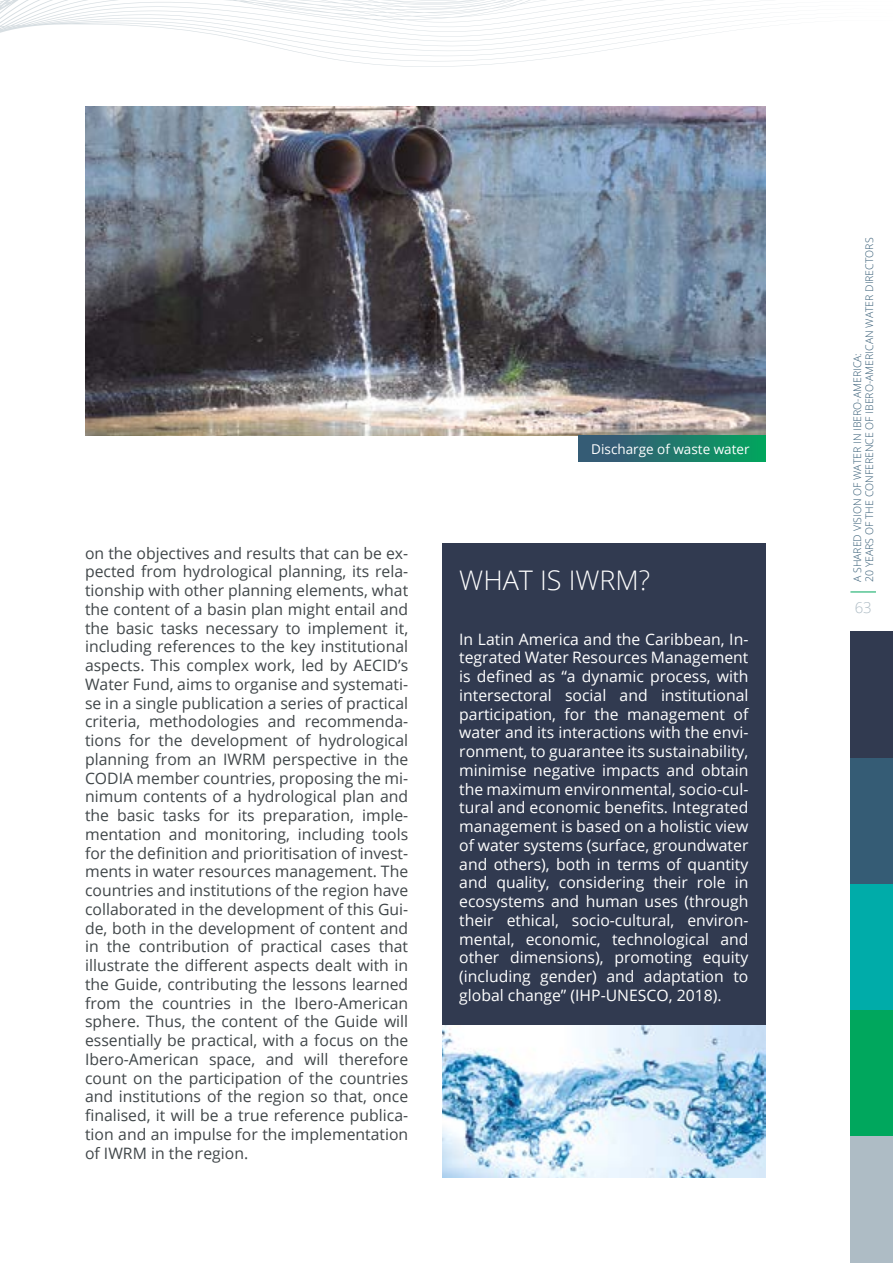
<style>
.page{position:relative;width:893px;height:1263px;background:#fff}
.page>*{position:absolute;margin:0;border:0;box-sizing:border-box;transform-origin:0 0}
.t1{font:300 27px "Open Sans";color:#fff}
.t2{font:15.75px/18.8px "Open Sans";color:#404649;text-align:justify}
.t3{font:15.75px/18.8px "Open Sans";color:#fff;text-align:justify}
.t4{font:300 15px "Open Sans";color:#aebcc5}
.t5{font:13.5px "Open Sans";color:#fff}
.t6{font:300 10.5px/12px "Open Sans";color:#355c75}
</style>
<div class="page">
<svg style="left:0;top:0;width:741px;height:67px"></svg>
<div style="left:850px;top:631px;width:43px;height:632px;background:#313a50"></div>
<div style="left:850px;top:758px;width:43px;height:505px;background:#355c75"></div>
<div style="left:850px;top:884px;width:43px;height:379px;background:#00aca9"></div>
<div style="left:850px;top:1010px;width:43px;height:253px;background:#00a75d"></div>
<div style="left:850px;top:1137px;width:43px;height:126px;background:#aebcc5"></div>
<svg style="left:850px;top:592px;width:26px;height:1px"></svg>
<img style="left:85px;top:106px;width:680px;height:330px">
<div style="left:578px;top:436px;width:187px;height:25px;background:linear-gradient(to right,#3e5079,#03a35e)"></div>
<div style="left:442px;top:543px;width:323px;height:635px;background:#313a50"></div>
<img style="left:442px;top:1026px;width:323px;height:152px">
<p class="t2" style="left:85px;top:543px;width:325px">on the objectives and results that can be ex&shy;pected from hydrological planning, its rela&shy;tionship with other planning elements, what the content of a basin plan might entail and the basic tasks necessary to implement it, including references to the key institutional aspects. This complex work, led by AECID’s Water Fund, aims to organise and systemati&shy;se in a single publication a series of practical criteria, methodologies and recommenda&shy;tions for the development of hydrological planning from an IWRM perspective in the CODIA member countries, proposing the mi&shy;nimum contents of a hydrological plan and the basic tasks for its preparation, imple&shy;mentation and monitoring, including tools for the definition and prioritisation of invest&shy;ments in water resources management. The countries and institutions of the region have collaborated in the development of this Gui&shy;de, both in the development of content and in the contribution of practical cases that illustrate the different aspects dealt with in the Guide, contributing the lessons learned from the countries in the Ibero-American sphere. Thus, the content of the Guide will essentially be practical, with a focus on the Ibero-American space, and will therefore count on the participation of the countries and institutions of the region so that, once finalised, it will be a true reference publica&shy;tion and an impulse for the implementation of IWRM in the region.</p>
<p class="t5" style="left:591px;top:440px;width:160px">Discharge of waste water</p>
<p class="t1" style="left:459px;top:562px;width:192px">WHAT IS IWRM?</p>
<p class="t3" style="left:459px;top:629px;width:291px">In Latin America and the Caribbean, In&shy;tegrated Water Resources Management is defined as “a dynamic process, with intersectoral social and institutional participation, for the management of water and its interactions with the envi&shy;ronment, to guarantee its sustainability, minimise negative impacts and obtain the maximum environmental, socio-cul&shy;tural and economic benefits. Integrated management is based on a holistic view of water systems (surface, groundwater and others), both in terms of quantity and quality, considering their role in ecosystems and human uses (through their ethical, socio-cultural, environ&shy;mental, economic, technological and other dimensions), promoting equity (including gender) and adaptation to global change” (IHP-UNESCO, 2018).</p>
<p class="t6" style="left:851px;top:582px;width:346px;rotate:-90deg">A SHARED VISION OF WATER IN IBERO-AMERICA:<br>20 YEARS OF THE CONFERENCE OF IBERO-AMERICAN WATER DIRECTORS</p>
<p class="t4" style="left:855px;top:597px;width:19px">63</p>
</div>
